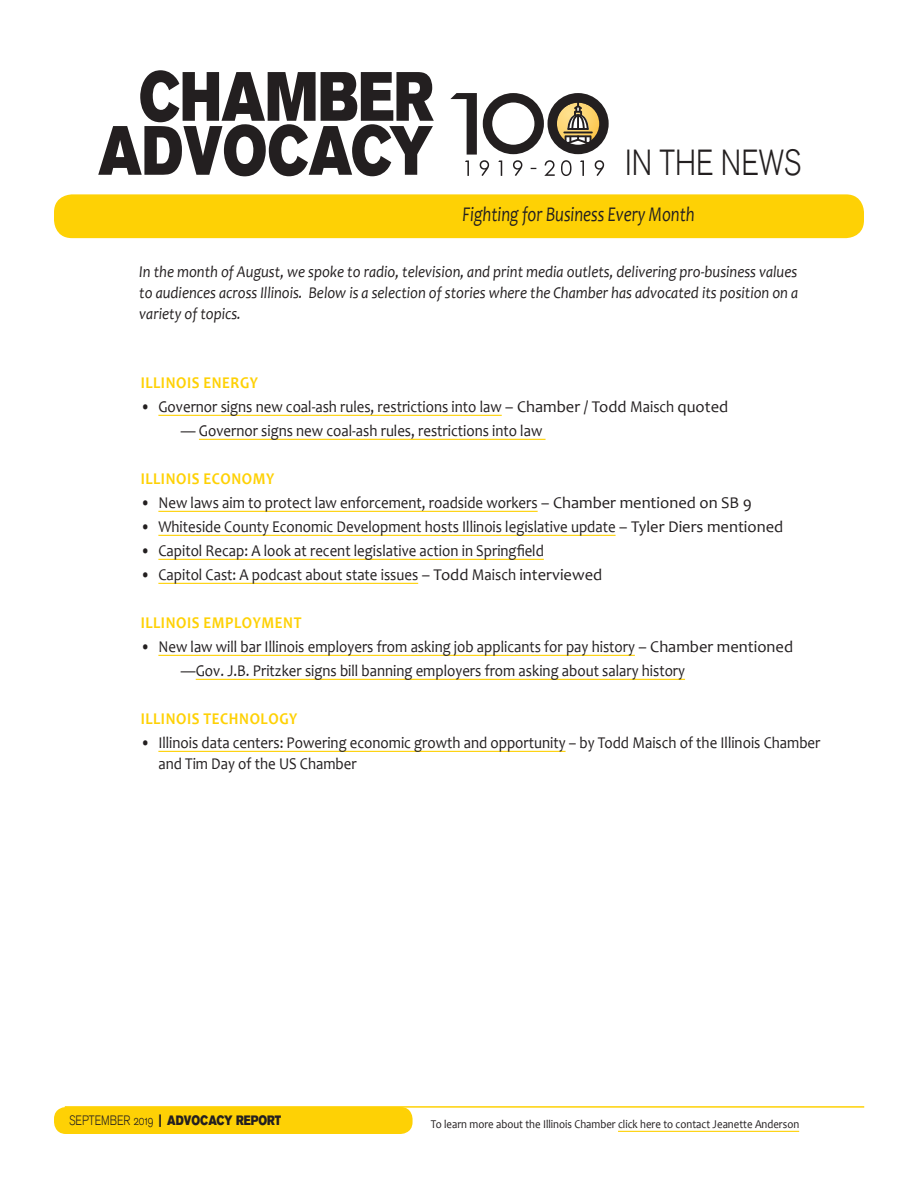
<style>
.page{position:relative;width:918px;height:1188px;background:#fff}
.page>*{position:absolute;margin:0;border:0;box-sizing:border-box;transform-origin:0 0}
.t1{font:69px "Akzidenz Grotesk BQ Super";color:#231f20;scale:.8 1}
.t2{font:36px "Akzidenz Grotesk BQ Light Os F";color:#231f20;scale:.8 1}
.t3{font:italic 21px "Candara";color:#231f20;scale:.8 1}
.t4{font:16.5px/21px "Candara";color:#231f20;scale:.9 1}
.t5{font:italic 16.5px/21px "Candara";color:#231f20;text-align:justify;scale:.9 1}
.t6{font:700 16.5px "Candara";letter-spacing:.04em;color:#fed105;scale:.9 1}
.t7{font:13.5px "Akzidenz Grotesk BQ Super";color:#231f20;scale:.8 1}
.Advocacy-text{font:12px "Candara";color:#231f20;scale:.9 1}
.s1{font-family:"Akzidenz Grotesk BQ Light Os F"}
</style>
<div class="page">
<div style="left:54px;top:1107px;width:359px;height:27px;background:#fed105;border-radius:12px"></div>
<hr style="left:618px;top:1131px;width:181px;height:1px;background:#fed105">
<hr style="left:65px;top:1106px;width:799px;height:2px;background:#fed105">
<div style="left:54px;top:194px;width:810px;height:44px;background:#fed105;border-radius:18px"></div>
<div style="left:548px;top:93px;width:61px;height:61px;border:9px solid #231f20;border-radius:50%"></div>
<svg style="left:450px;top:93px;width:154px;height:83px"></svg>
<hr style="left:158px;top:415px;width:344px;height:1px;background:#fed105">
<hr style="left:199px;top:439px;width:347px;height:1px;background:#fed105">
<hr style="left:158px;top:511px;width:380px;height:1px;background:#fed105">
<hr style="left:158px;top:535px;width:458px;height:1px;background:#fed105">
<hr style="left:158px;top:559px;width:386px;height:1px;background:#fed105">
<hr style="left:158px;top:583px;width:260px;height:1px;background:#fed105">
<hr style="left:158px;top:655px;width:477px;height:1px;background:#fed105">
<hr style="left:196px;top:679px;width:489px;height:1px;background:#fed105">
<hr style="left:158px;top:751px;width:408px;height:1px;background:#fed105">
<p class="t1" style="left:139px;top:57px;width:369px">CHAMBER</p>
<p class="t1" style="left:98px;top:111px;width:420px">ADVOCACY</p>
<p class="t2" style="left:625px;top:143px;width:222px">IN THE NEWS</p>
<p class="t3" style="left:463px;top:201px;width:292px">Fighting for Business Every Month</p>
<p class="t5" style="left:139px;top:261px;width:734px">In the month of August, we spoke to radio, television, and print media outlets, delivering pro-business values to audiences across Illinois. Below is a selection of stories where the Chamber has advocated its position on a variety of topics.</p>
<p class="t6" style="left:141px;top:373px;width:132px">ILLINOIS ENERGY</p>
<p class="t4" style="left:140px;top:396px;width:655px">• Governor signs new coal-ash rules, restrictions into law – Chamber / Todd Maisch quoted</p>
<p class="t4" style="left:181px;top:420px;width:403px">— Governor signs new coal-ash rules, restrictions into law</p>
<p class="t6" style="left:141px;top:469px;width:150px">ILLINOIS ECONOMY</p>
<p class="t4" style="left:140px;top:492px;width:681px">• New laws aim to protect law enforcement, roadside workers – Chamber mentioned on SB 9</p>
<p class="t4" style="left:140px;top:516px;width:716px">• Whiteside County Economic Development hosts Illinois legislative update – Tyler Diers mentioned</p>
<p class="t4" style="left:140px;top:540px;width:450px">• Capitol Recap: A look at recent legislative action in Springfield</p>
<p class="t4" style="left:140px;top:564px;width:515px">• Capitol Cast: A podcast about state issues – Todd Maisch interviewed</p>
<p class="t6" style="left:141px;top:613px;width:180px">ILLINOIS EMPLOYMENT</p>
<p class="t4" style="left:140px;top:636px;width:727px">• New law will bar Illinois employers from asking job applicants for pay history – Chamber mentioned</p>
<p class="t4" style="left:181px;top:660px;width:562px">—Gov. J.B. Pritzker signs bill banning employers from asking about salary history</p>
<p class="t6" style="left:141px;top:709px;width:176px">ILLINOIS TECHNOLOGY</p>
<p class="t4" style="left:158px;top:732px;width:737px;text-indent:-18px">• Illinois data centers: Powering economic growth and opportunity – by Todd Maisch of the Illinois Chamber and Tim Day of the US Chamber</p>
<p class="t7" style="left:69px;top:1113px;width:267px"><span class="s1">SEPTEMBER 2019</span> | ADVOCACY REPORT</p>
<p class="Advocacy-text" style="left:431px;top:1117px;width:411px">To learn more about the Illinois Chamber click here to contact Jeanette Anderson</p>
</div>
